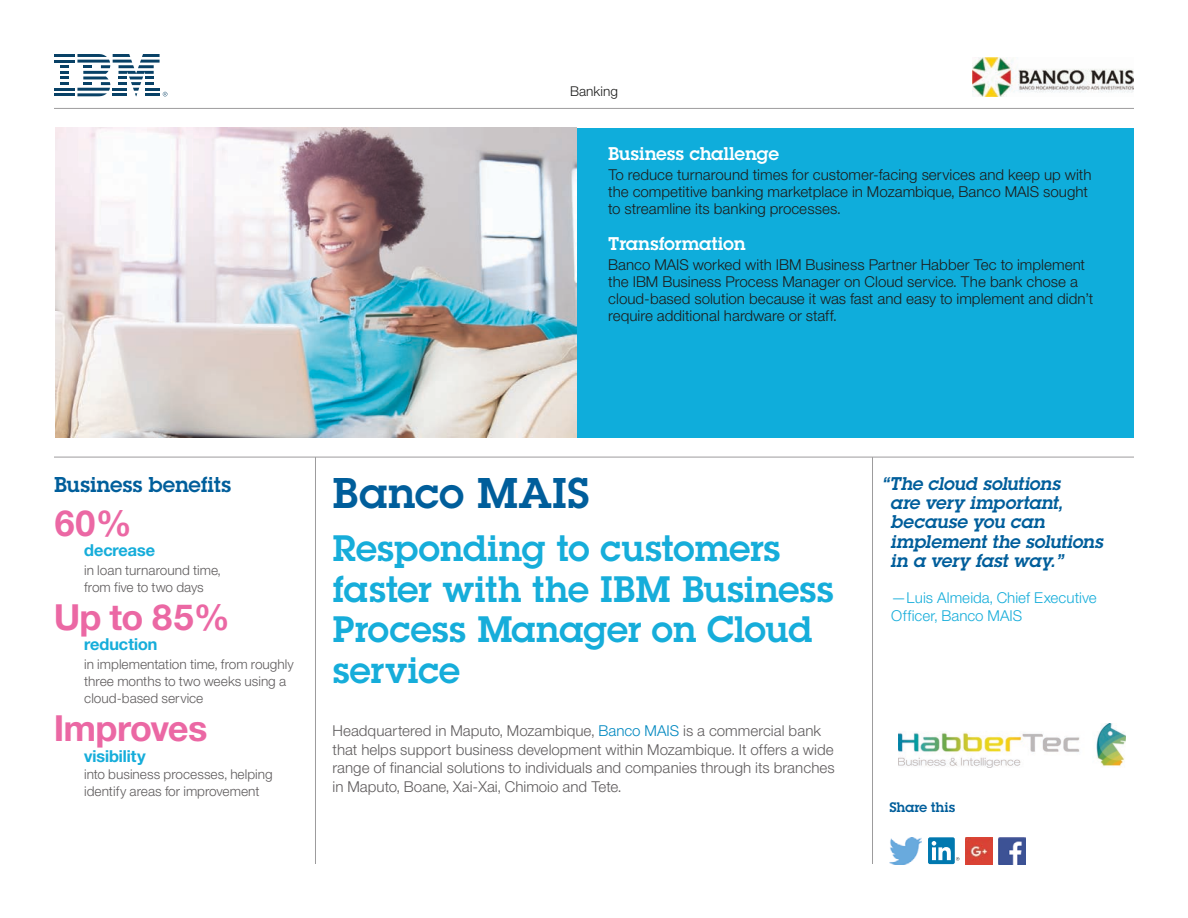
<style>
.page{position:relative;width:1188px;height:918px;background:#fff}
.page>*{position:absolute;margin:0;border:0;box-sizing:border-box;transform-origin:0 0}
.t1{font:42px "Lubalin Demifor IBM";color:#005e9b}
.t2{font:36px/40.5px "Lubalin Demifor IBM";color:#16adda}
.t3{font:36px "Helv Neue Boldfor IBM";color:#eb68a4}
.t4{font:21px "Lubalin Demifor IBM";color:#005e9b}
.t5{font:18px/19.5px "Lubalin Demi Italicfor IBM";color:#005e9b}
.t6{font:18px "Lubalin Demifor IBM";color:#fff}
.t7{font:16.5px "Helv Neue Boldfor IBM";color:#16adda}
.t8{font:15px/17.2px "Helv Neue Lightfor IBM";color:#1c1c1b}
.t9{font:15px/18.8px "Helv Neue Lightfor IBM";color:#5f5c5d}
.t10{font:15px/18px "Helv Neue Lightfor IBM";color:#16adda}
.t11{font:13.5px/17.2px "Helv Neue Lightfor IBM";color:#5f5c5d}
.t12{font:13.5px "Lubalin Demifor IBM";color:#005e9b}
.t13{font:13.5px "Helv Neue Lightfor IBM";color:#1c1c1b}
.s1{color:#0088c0}
</style>
<div class="page">
<hr style="left:315px;top:457px;width:1px;height:407px;background:#9d9c9d">
<hr style="left:872px;top:457px;width:1px;height:407px;background:#9d9c9d">
<hr style="left:54px;top:108px;width:1080px;height:1px;background:#9d9c9d">
<hr style="left:54px;top:457px;width:1080px;height:1px;background:#9d9c9d">
<div style="left:577px;top:128px;width:557px;height:310px;background:#0faddb"></div>
<hr style="left:54px;top:54px;width:21px;height:3px;background:#084166">
<hr style="left:54px;top:60px;width:21px;height:3px;background:#084166">
<hr style="left:54px;top:88px;width:21px;height:3px;background:#084166">
<svg style="left:60px;top:65px;width:9px;height:20px"></svg>
<hr style="left:54px;top:93px;width:21px;height:3px;background:#084166">
<svg style="left:77px;top:54px;width:90px;height:42px"></svg>
<img style="left:972px;top:57px;width:162px;height:39px">
<img style="left:56px;top:128px;width:521px;height:310px">
<img style="left:889px;top:838px;width:33px;height:26px">
<div style="left:928px;top:837px;width:27px;height:27px;background:#0078af;border-radius:2px"></div>
<svg style="left:932px;top:841px;width:27px;height:20px"></svg>
<img style="left:966px;top:837px;width:27px;height:27px">
<img style="left:999px;top:837px;width:27px;height:27px">
<img style="left:898px;top:723px;width:227px;height:45px">
<p class="t13" style="left:570px;top:83px;width:49px">Banking</p>
<h2 class="t6" style="left:608px;top:142px;width:172px">Business challenge</h2>
<p class="t8" style="left:608px;top:166px;width:485px">To reduce turnaround times for customer-facing services and keep up with the competitive banking marketplace in Mozambique, Banco MAIS sought to streamline its banking processes.</p>
<h2 class="t6" style="left:608px;top:232px;width:139px">Transformation</h2>
<p class="t8" style="left:608px;top:255px;width:487px">Banco MAIS worked with IBM Business Partner Habber Tec to implement the IBM Business Process Manager on Cloud service. The bank chose a cloud-based solution because it was fast and easy to implement and didn’t require additional hardware or staff.</p>
<h2 class="t4" style="left:54px;top:470px;width:179px">Business benefits</h2>
<h1 class="t3" style="left:54px;top:501px;width:79px">60%</h1>
<h2 class="t7" style="left:84px;top:540px;width:72px">decrease</h2>
<p class="t11" style="left:84px;top:561px;width:138px">in loan turnaround time, from five to two days</p>
<h1 class="t3" style="left:54px;top:595px;width:177px">Up to 85%</h1>
<h2 class="t7" style="left:84px;top:634px;width:75px">reduction</h2>
<p class="t11" style="left:84px;top:655px;width:211px">in implementation time, from roughly three months to two weeks using a cloud-based service</p>
<h1 class="t3" style="left:54px;top:706px;width:155px">Improves</h1>
<p class="t7" style="left:84px;top:745px;width:63px">visibility</p>
<p class="t11" style="left:84px;top:765px;width:190px">into business processes, helping identify areas for improvement</p>
<h1 class="t1" style="left:333px;top:466px;width:258px">Banco MAIS</h1>
<h2 class="t2" style="left:333px;top:528px;width:503px">Responding to customers faster with the IBM Business<br>Process Manager on Cloud service</h2>
<p class="t9" style="left:333px;top:721px;width:504px">Headquartered in Maputo, Mozambique, <span class="s1">Banco MAIS</span> is a commercial bank that helps support business development within Mozambique. It offers a wide range of financial solutions to individuals and companies through its branches in Maputo, Boane, Xai-Xai, Chimoio and Tete.</p>
<p class="t5" style="left:891px;top:473px;width:214px;text-indent:-8px">“The cloud solutions<br>are very important, because you can implement the solutions in a very fast way.”</p>
<p class="t10" style="left:891px;top:588px;width:207px">—Luis Almeida, Chief Executive<br>Officer, Banco MAIS</p>
<p class="t12" style="left:890px;top:798px;width:67px">Share this</p>
</div>
